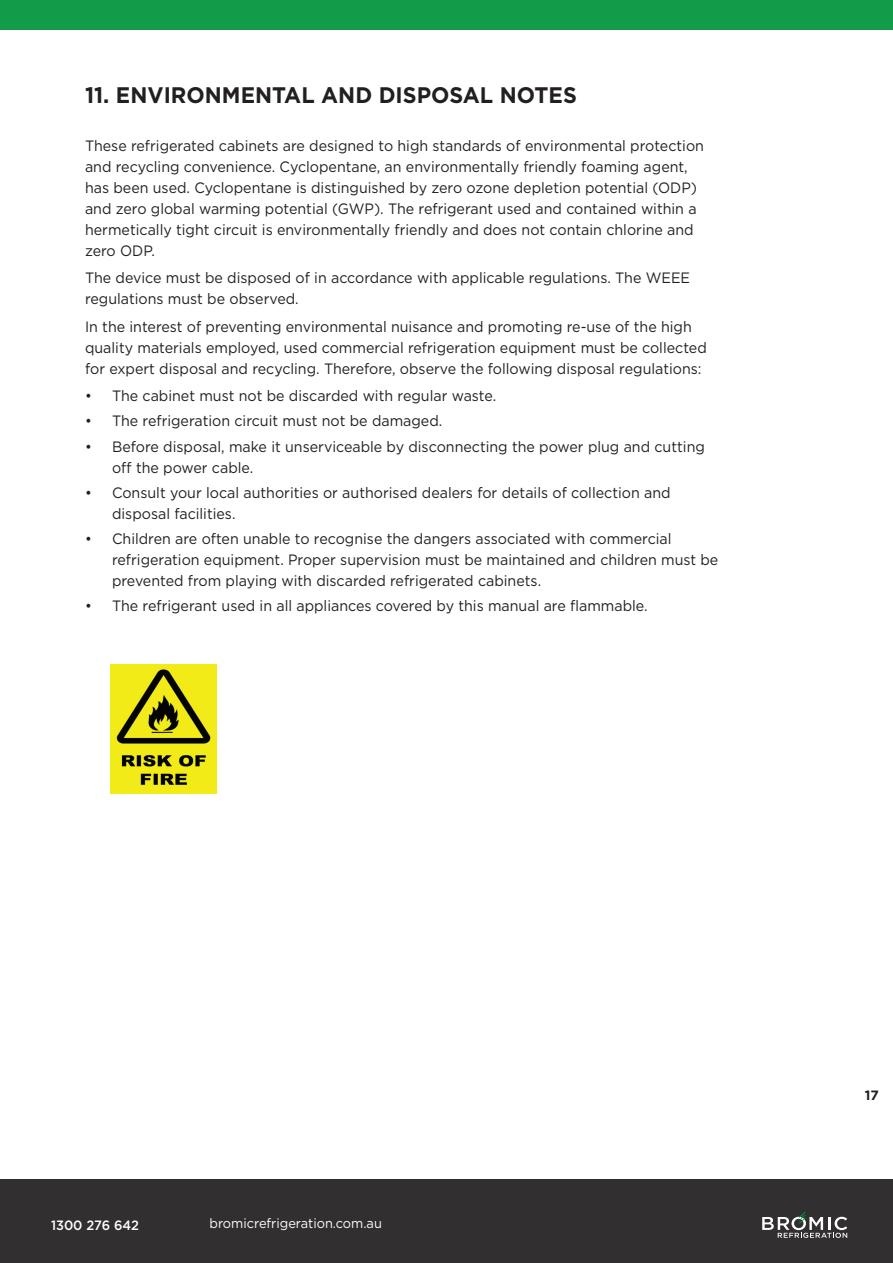
<style>
.page{position:relative;width:893px;height:1263px;background:#fff}
.page>*{position:absolute;margin:0;border:0;box-sizing:border-box;transform-origin:0 0}
.t1{font:700 22.5px "Gotham";color:#231f20;scale:.96 1}
.t2{font:15px/21px "Gotham";color:#231f20;scale:.95 1}
.t3{font:13.5px "Gotham";color:#fff;scale:.95 1}
.t4{font:500 13.5px "Gotham";color:#fff;scale:.95 1}
.t5{font:700 13.5px "Gotham";color:#231f20}
</style>
<div class="page">
<div style="left:0;top:1179px;width:893px;height:84px;background:#312f30"></div>
<div style="left:0;top:0;width:893px;height:30px;background:#129b49"></div>
<svg style="left:762px;top:1212px;width:85px;height:26px"></svg>
<img style="left:111px;top:664px;width:106px;height:129px">
<h1 class="t1" style="left:85px;top:80px;width:514px">11. ENVIRONMENTAL AND DISPOSAL NOTES</h1>
<p class="t2" style="left:85px;top:135px;width:653px">These refrigerated cabinets are designed to high standards of environmental protection and recycling convenience. Cyclopentane, an environmentally friendly foaming agent, has been used. Cyclopentane is distinguished by zero ozone depletion potential (ODP) and zero global warming potential (GWP). The refrigerant used and contained within a hermetically tight circuit is environmentally friendly and does not contain chlorine and zero ODP.</p>
<p class="t2" style="left:85px;top:267px;width:638px">The device must be disposed of in accordance with applicable regulations. The WEEE regulations must be observed.</p>
<p class="t2" style="left:85px;top:316px;width:656px">In the interest of preventing environmental nuisance and promoting re-use of the high quality materials employed, used commercial refrigeration equipment must be collected for expert disposal and recycling. Therefore, observe the following disposal regulations:</p>
<p class="t2" style="left:85px;top:385px;width:434px">• The cabinet must not be discarded with regular waste.</p>
<p class="t2" style="left:85px;top:410px;width:378px">• The refrigeration circuit must not be damaged.</p>
<p class="t2" style="left:112px;top:436px;width:626px;text-indent:-27px">• Before disposal, make it unserviceable by disconnecting the power plug and cutting off the power cable.</p>
<p class="t2" style="left:112px;top:482px;width:589px;text-indent:-27px">• Consult your local authorities or authorised dealers for details of collection and disposal facilities.</p>
<p class="t2" style="left:112px;top:528px;width:640px;text-indent:-27px">• Children are often unable to recognise the dangers associated with commercial refrigeration equipment. Proper supervision must be maintained and children must be prevented from playing with discarded refrigerated cabinets.</p>
<p class="t2" style="left:85px;top:595px;width:594px">• The refrigerant used in all appliances covered by this manual are flammable.</p>
<p class="t4" style="left:51px;top:1216px;width:94px">1300 276 642</p>
<p class="t3" style="left:209px;top:1215px;width:183px">bromicrefrigeration.com.au</p>
<p class="t5" style="left:865px;top:1086px;width:16px">17</p>
</div>
